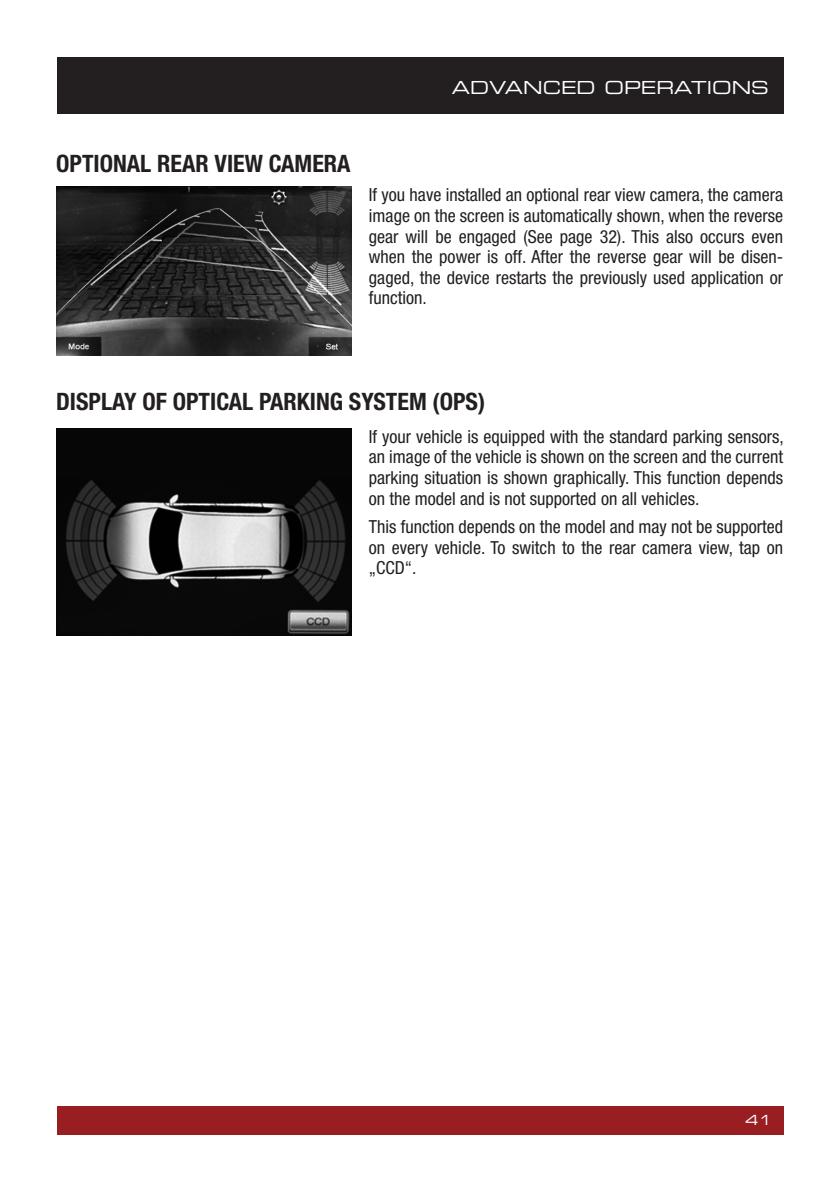
<style>
.page{position:relative;width:840px;height:1191px;background:#fff}
.page>*{position:absolute;margin:0;border:0;box-sizing:border-box;transform-origin:0 0}
.t1{font:700 condensed 24px "Helvetica Neue";color:#231f20}
.t2{font:condensed 18px/20.6px "Helvetica Neue";color:#231f20;text-align:justify}
.t3{font:18px "Eurostile Extended Two";color:#fff}
.t4{font:14px "Eurostile Extended Two";color:#fff}
</style>
<div class="page">
<div style="left:57px;top:1106px;width:725px;height:28px;background:#981e21"></div>
<div style="left:57px;top:57px;width:725px;height:56px;background:#231f20"></div>
<img style="left:56px;top:187px;width:295px;height:169px">
<img style="left:56px;top:429px;width:295px;height:206px">
<p class="t3" style="left:451px;top:75px;width:318px">ADVANCED OPERATIONS</p>
<h1 class="t1" style="left:56px;top:149px;width:296px">OPTIONAL REAR VIEW CAMERA</h1>
<p class="t2" style="left:368px;top:184px;width:415px">If you have installed an optional rear view camera, the camera image on the screen is automatically shown, when the reverse gear will be engaged (See page 32). This also occurs even when the power is off. After the reverse gear will be disen&shy;gaged, the device restarts the previously used application or function.</p>
<h1 class="t1" style="left:56px;top:387px;width:430px">DISPLAY OF OPTICAL PARKING SYSTEM (OPS)</h1>
<p class="t2" style="left:369px;top:426px;width:416px">If your vehicle is equipped with the standard parking sensors, an image of the vehicle is shown on the screen and the current parking situation is shown graphically. This function depends on the model and is not supported on all vehicles.</p>
<p class="t2" style="left:369px;top:516px;width:415px">This function depends on the model and may not be supported on every vehicle. To switch to the rear camera view, tap on „CCD“.</p>
<p class="t4" style="left:744px;top:1110px;width:28px">41</p>
</div>
